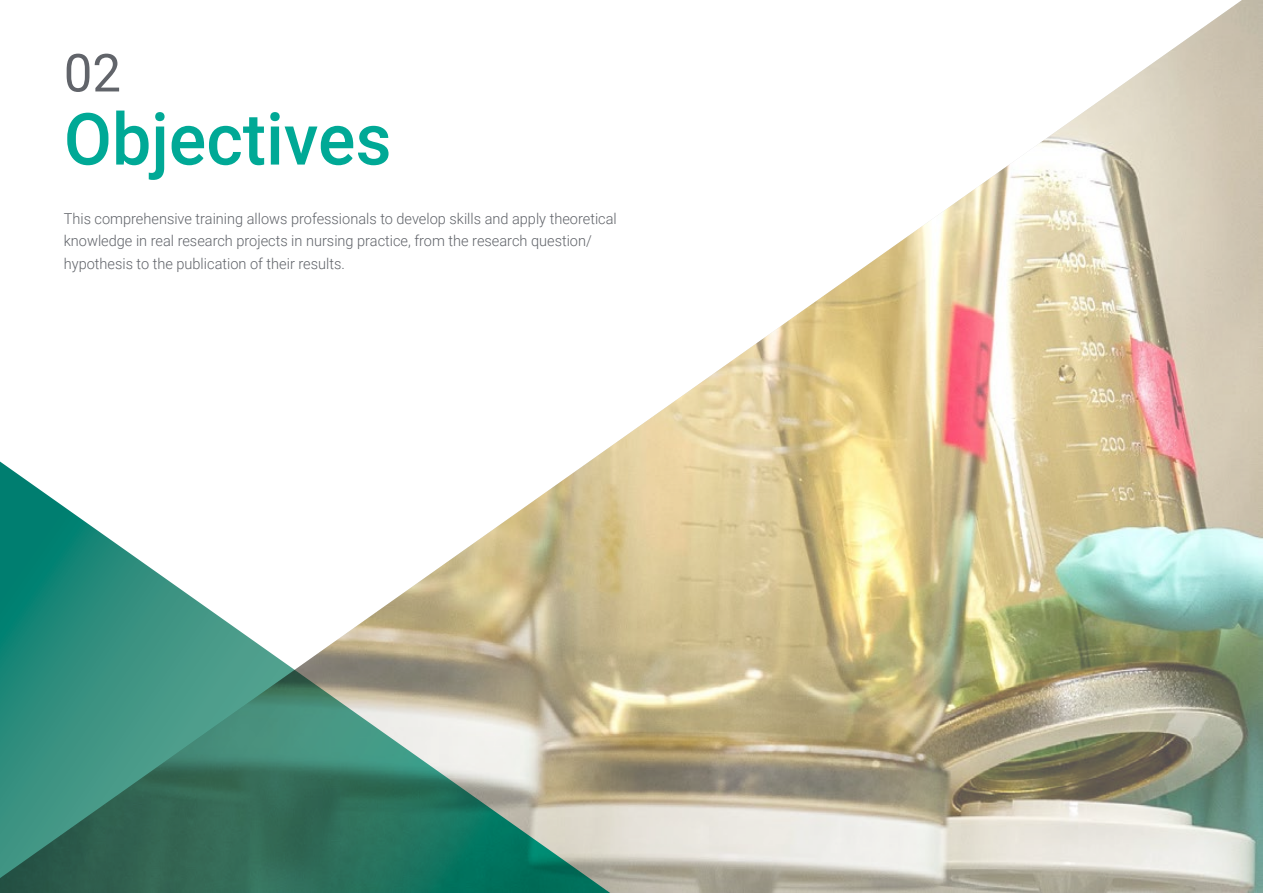
<style>
.page{position:relative;width:1263px;height:893px;background:#fff}
.page>*{position:absolute;margin:0;border:0;box-sizing:border-box;transform-origin:0 0}
.t1{font:500 72px "Roboto";color:#00a996}
.t2{font:52.5px "Roboto";color:#61646a}
.t3{font:300 15px/22.5px "Roboto";color:#61646a}
</style>
<div class="page">
<img style="left:611px;top:0;width:652px;height:893px">
<svg style="left:0;top:446px;width:640px;height:447px"></svg>
<h2 class="t2" style="left:64px;top:36px;width:59px">02</h2>
<h1 class="t1" style="left:64px;top:89px;width:329px">Objectives</h1>
<p class="t3" style="left:64px;top:207px;width:554px">This comprehensive training allows professionals to develop skills and apply theoretical knowledge in real research projects in nursing practice, from the research question/ hypothesis to the publication of their results.</p>
</div>
